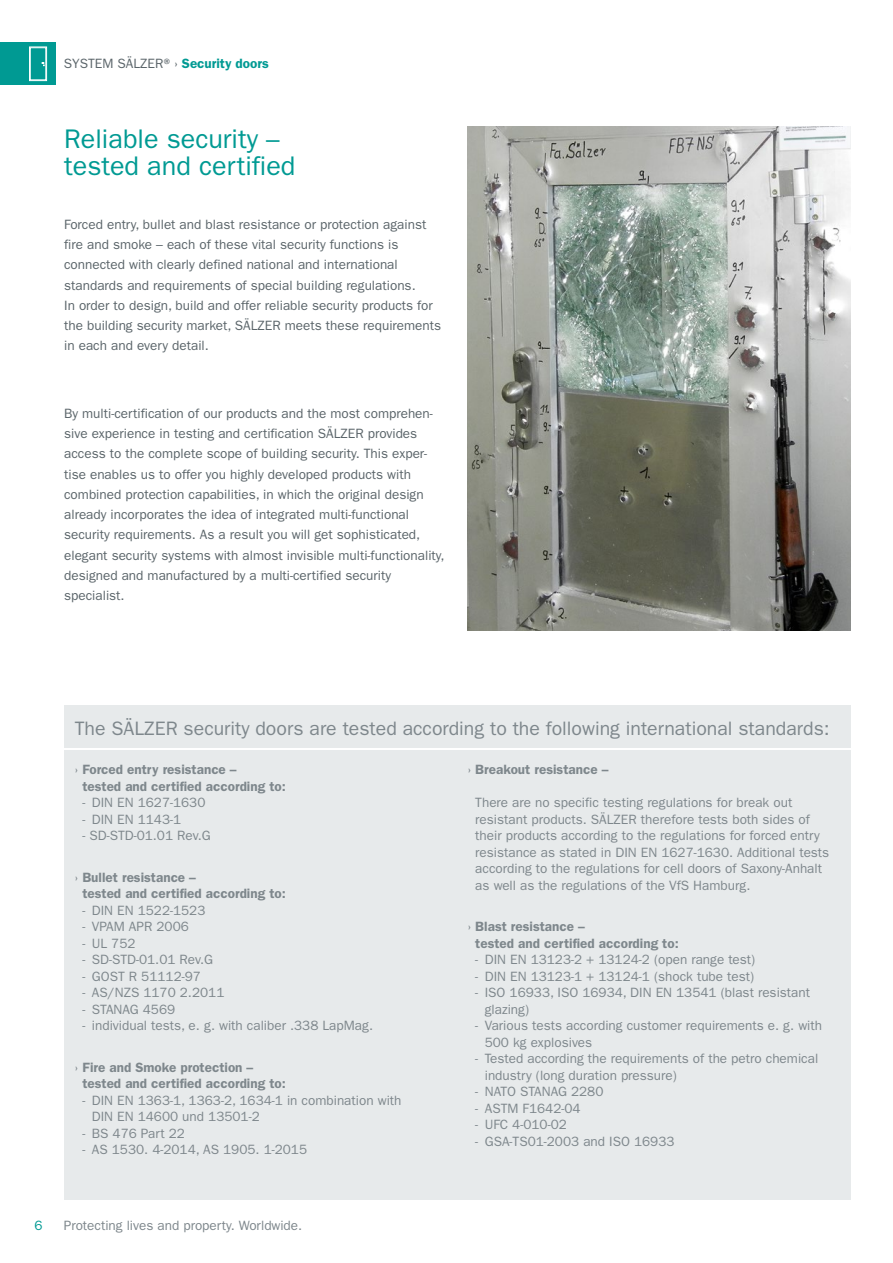
<style>
.page{position:relative;width:893px;height:1263px;background:#fff}
.page>*{position:absolute;margin:0;border:0;box-sizing:border-box;transform-origin:0 0}
.t1{font:27px/27px "ITC Franklin Gothic Std";color:#009a93}
.t2{font:19.5px "ITC Franklin Gothic Std";color:#7e878c}
.t3{font:13.5px/16.5px "ITC Franklin Gothic Std";color:#7e878c}
.t4{font:13.5px/20.2px "ITC Franklin Gothic Std";color:#5b656a}
.t5{font:600 13.5px/16.5px "ITC Franklin Gothic Std";color:#7e878c}
.t6{font:13.5px "ITC Franklin Gothic Std";color:#009a93}
.s1{font-weight:600;color:#009a93}
.s2{font-weight:400}
</style>
<div class="page">
<div style="left:0;top:43px;width:55px;height:42px;background:#009a93"></div>
<div style="left:29px;top:47px;width:18px;height:34px;border:1px solid #fff"></div>
<img style="left:468px;top:127px;width:382px;height:503px">
<div style="left:64px;top:705px;width:786px;height:42px;background:#e7eaeb"></div>
<div style="left:64px;top:750px;width:786px;height:449px;background:#e7eaeb"></div>
<p class="t4" style="left:64px;top:54px;width:207px">SYSTEM SÄLZER® › <span class="s1">Security doors</span></p>
<h1 class="t1" style="left:64px;top:125px;width:233px">Reliable security – tested and certified</h1>
<p class="t4" style="left:64px;top:214px;width:379px">Forced entry, bullet and blast resistance or protection against fire and smoke – each of these vital security functions is connected with clearly defined national and international standards and requirements of special building regulations.<br>In order to design, build and offer reliable security products for the building security market, SÄLZER meets these requirements in each and every detail.</p>
<p class="t4" style="left:64px;top:403px;width:382px">By multi-certification of our products and the most comprehen&shy;sive experience in testing and certification SÄLZER provides access to the complete scope of building security. This exper&shy;tise enables us to offer you highly developed products with combined protection capabilities, in which the original design already incorporates the idea of integrated multi-functional security requirements. As a result you will get sophisticated, elegant security systems with almost invisible multi-functionality, designed and manufactured by a multi-certified security specialist.</p>
<h2 class="t2" style="left:75px;top:717px;width:756px">The SÄLZER security doors are tested according to the following international standards:</h2>
<p class="t5" style="left:82px;top:761px;width:205px;text-indent:-8px"><span class="s2">›</span> Forced entry resistance –<br>tested and certified according to:</p>
<p class="t3" style="left:82px;top:795px;width:125px">- DIN EN 1627-1630</p>
<p class="t3" style="left:82px;top:811px;width:100px">- DIN EN 1143-1</p>
<p class="t3" style="left:82px;top:828px;width:130px">- SD-STD-01.01 Rev.G</p>
<p class="t5" style="left:82px;top:869px;width:205px;text-indent:-8px"><span class="s2">›</span> Bullet resistance –<br>tested and certified according to:</p>
<p class="t3" style="left:82px;top:902px;width:125px">- DIN EN 1522-1523</p>
<p class="t3" style="left:82px;top:919px;width:108px">- VPAM APR 2006</p>
<p class="t3" style="left:82px;top:935px;width:55px">- UL 752</p>
<p class="t3" style="left:82px;top:952px;width:132px">- SD-STD-01.01 Rev.G</p>
<p class="t3" style="left:82px;top:968px;width:120px">- GOST R 51112-97</p>
<p class="t3" style="left:82px;top:985px;width:144px">- AS/NZS 1170 2.2011</p>
<p class="t3" style="left:82px;top:1001px;width:94px">- STANAG 4569</p>
<p class="t3" style="left:82px;top:1018px;width:292px">- individual tests, e. g. with caliber .338 LapMag.</p>
<p class="t5" style="left:82px;top:1059px;width:205px;text-indent:-8px"><span class="s2">›</span> Fire and Smoke protection – tested and certified according to:</p>
<p class="t3" style="left:92px;top:1092px;width:311px;text-indent:-9px">- DIN EN 1363-1, 1363-2, 1634-1 in combination with<br>DIN EN 14600 und 13501-2</p>
<p class="t3" style="left:82px;top:1125px;width:104px">- BS 476 Part 22</p>
<p class="t3" style="left:82px;top:1142px;width:226px">- AS 1530. 4-2014, AS 1905. 1-2015</p>
<p class="t5" style="left:468px;top:761px;width:142px"><span class="s2">›</span> Breakout resistance –</p>
<p class="t3" style="left:475px;top:795px;width:355px">There are no specific testing regulations for break out resistant products. SÄLZER therefore tests both sides of their products according to the regulations for forced entry resistance as stated in DIN EN 1627-1630. Additional tests according to the regulations for cell doors of Saxony-Anhalt as well as the regulations of the VfS Hamburg.</p>
<p class="t5" style="left:475px;top:918px;width:205px;text-indent:-8px"><span class="s2">›</span> Blast resistance –<br>tested and certified according to:</p>
<p class="t3" style="left:475px;top:951px;width:281px">- DIN EN 13123-2 + 13124-2 (open range test)</p>
<p class="t3" style="left:475px;top:968px;width:280px">- DIN EN 13123-1 + 13124-1 (shock tube test)</p>
<p class="t3" style="left:485px;top:984px;width:327px;text-indent:-9px">- ISO 16933, ISO 16934, DIN EN 13541 (blast resistant glazing)</p>
<p class="t3" style="left:485px;top:1017px;width:339px;text-indent:-9px">- Various tests according customer requirements e. g. with<br>500 kg explosives</p>
<p class="t3" style="left:485px;top:1050px;width:335px;text-indent:-9px">- Tested according the requirements of the petro chemical industry (long duration pressure)</p>
<p class="t3" style="left:475px;top:1083px;width:130px">- NATO STANAG 2280</p>
<p class="t3" style="left:475px;top:1100px;width:107px">- ASTM F1642-04</p>
<p class="t3" style="left:475px;top:1116px;width:93px">- UFC 4-010-02</p>
<p class="t3" style="left:475px;top:1133px;width:201px">- GSA-TS01-2003 and ISO 16933</p>
<p class="t6" style="left:34px;top:1217px;width:10px">6</p>
<p class="t3" style="left:64px;top:1217px;width:240px">Protecting lives and property. Worldwide.</p>
</div>
